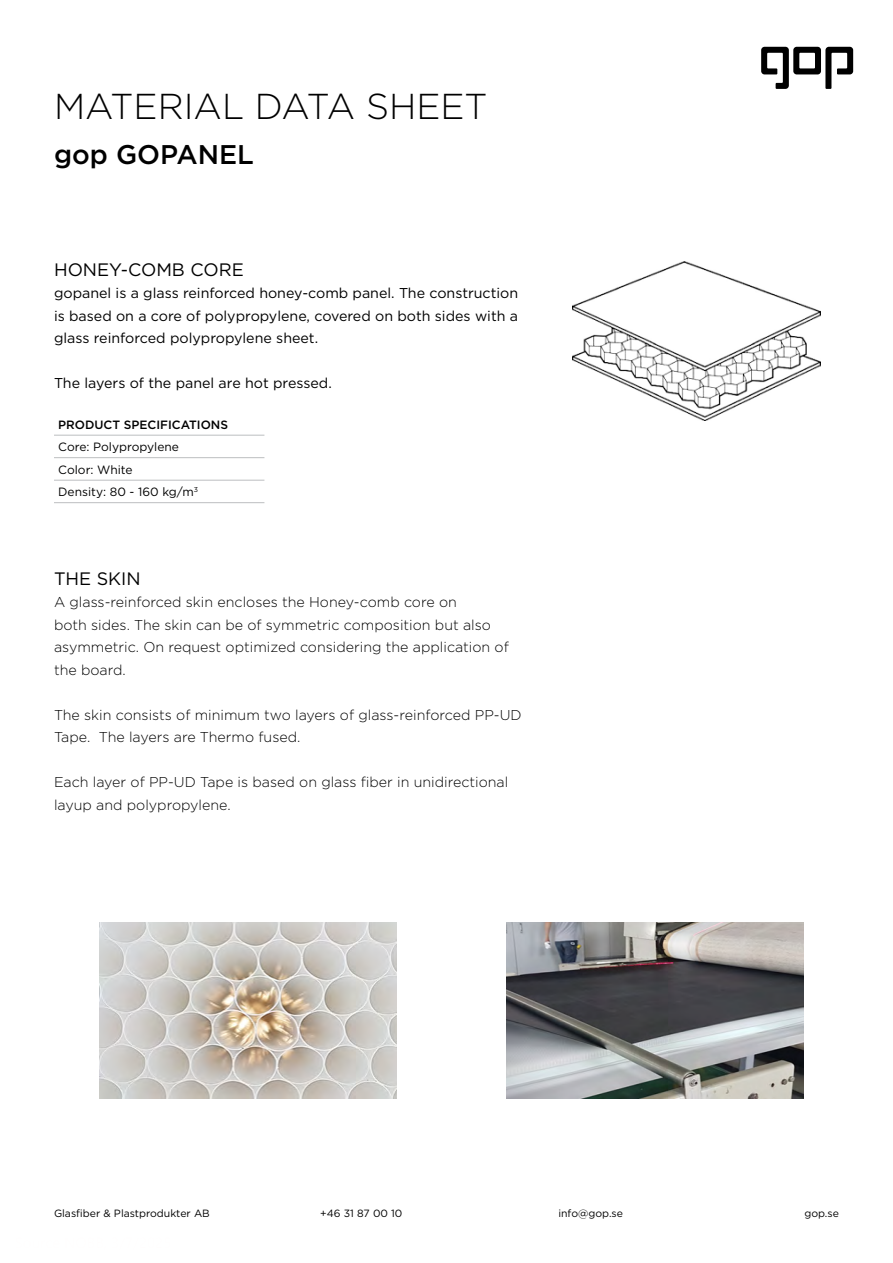
<style>
.page{position:relative;width:893px;height:1263px;background:#fff}
.page>*{position:absolute;margin:0;border:0;box-sizing:border-box;transform-origin:0 0}
.t1{font:300 36px "Gotham";color:#000}
.t2{font:500 27px "Gotham";color:#000}
.t3{font:18px "Gotham";color:#000}
.t4{font:300 14.25px/22.5px "Gotham";color:#000}
.t5{font:14.25px/22.5px "Gotham";color:#000;text-align:justify}
.t6{font:12px/22.5px "Gotham";color:#000}
.t7{font:500 12px "Gotham";color:#000}
.t8{font:10.5px "Gotham";color:#000}
</style>
<div class="page">
<svg style="left:761px;top:47px;width:92px;height:42px"></svg>
<img style="left:572px;top:262px;width:248px;height:158px">
<img style="left:99px;top:923px;width:297px;height:175px">
<hr style="left:54px;top:435px;width:210px;height:1px;background:#bcbec0">
<hr style="left:54px;top:457px;width:210px;height:1px;background:#bcbec0">
<hr style="left:54px;top:480px;width:210px;height:1px;background:#bcbec0">
<hr style="left:54px;top:502px;width:210px;height:1px;background:#bcbec0">
<img style="left:506px;top:923px;width:297px;height:175px">
<h1 class="t1" style="left:54px;top:83px;width:435px">MATERIAL DATA SHEET</h1>
<h2 class="t2" style="left:54px;top:136px;width:201px">gop GOPANEL</h2>
<p class="t3" style="left:54px;top:258px;width:191px">HONEY-COMB CORE</p>
<p class="t5" style="left:54px;top:282px;width:466px">gopanel is a glass reinforced honey-comb panel. The construction is based on a core of polypropylene, covered on both sides with a glass reinforced polypropylene sheet.</p>
<p class="t5" style="left:54px;top:372px;width:279px">The layers of the panel are hot pressed.</p>
<p class="t7" style="left:58px;top:416px;width:171px">PRODUCT SPECIFICATIONS</p>
<p class="t6" style="left:58px;top:435px;width:141px">Core: Polypropylene<br>Color: White<br>Density: 80 - 160 kg/m<sup>3</sup></p>
<p class="t3" style="left:54px;top:567px;width:88px">THE SKIN</p>
<p class="t4" style="left:54px;top:591px;width:456px">A glass-reinforced skin encloses the Honey-comb core on<br>both sides. The skin can be of symmetric composition but also asymmetric. On request optimized considering the application of the board.</p>
<p class="t4" style="left:54px;top:703px;width:469px">The skin consists of minimum two layers of glass-reinforced PP-UD<br>Tape. The layers are Thermo fused.</p>
<p class="t4" style="left:54px;top:771px;width:456px">Each layer of PP-UD Tape is based on glass fiber in unidirectional layup and polypropylene.</p>
<p class="t8" style="left:54px;top:1207px;width:157px">Glasfiber &amp; Plastprodukter AB</p>
<p class="t8" style="left:320px;top:1207px;width:84px">+46 31 87 00 10</p>
<p class="t8" style="left:558px;top:1207px;width:66px">info@gop.se</p>
<p class="t8" style="left:804px;top:1207px;width:36px">gop.se</p>
</div>
